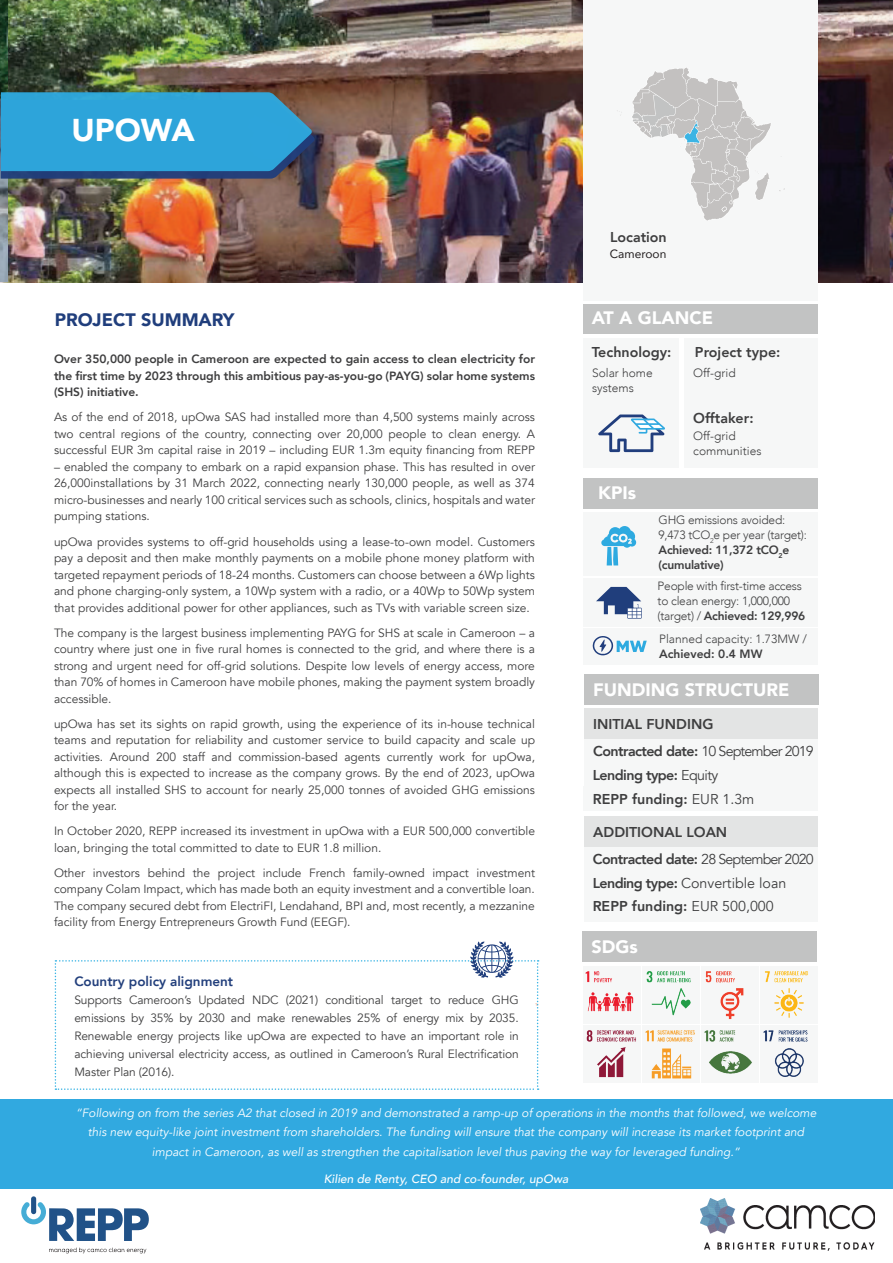
<style>
.page{position:relative;width:893px;height:1263px;background:#fff}
.page>*{position:absolute;margin:0;border:0;box-sizing:border-box;transform-origin:0 0}
.t1{font:900 31.5px "Avenir";color:#fff}
.t2{font:900 18px "Avenir";color:#fff}
.t3{font:900 18px "Avenir";color:#203e7c}
.t4{font:14.25px/23.4px "Avenir";color:#3e3e3f}
.t5{font:800 14.25px "Avenir";color:#3e3e3f}
.t6{font:800 14.25px/24px "Avenir";letter-spacing:-.04em;color:#3e3e3f}
.t7{font:800 13.5px "Avenir";color:#223f7c}
.t8{font:12px/16.5px "Avenir";color:#3e3e3f;text-align:justify}
.t9{font:italic 12px/19.5px "Avenir";color:#fff;text-align:center}
.t10{font:800 12px/16.5px "Avenir";color:#3e3e3f;text-align:justify}
.t11{font:300 12px/15px "Avenir";letter-spacing:-.02em;color:#3e3e3f}
.t12{font:300 12px/15px "Avenir";color:#3e3e3f}
.t13{font:italic 500 12px "Avenir";color:#fff}
.t14{font:12px "Avenir";color:#231f20}
.s1{font-weight:800}
.s2{font-weight:400}
</style>
<div class="page">
<img style="left:0;top:0;width:893px;height:283px">
<img style="left:0;top:0;width:8px;height:281px">
<hr style="left:0;top:1092px;width:1px;height:88px;background:#31a9e0">
<div style="left:583px;top:0;width:235px;height:300px;background:#f6f7f7"></div>
<div style="left:0;top:1099px;width:893px;height:89px;background:#31a9e0"></div>
<div style="left:684px;top:338px;width:134px;height:67px;background:#f6f7f7"></div>
<div style="left:684px;top:401px;width:134px;height:67px;background:#f6f7f7"></div>
<div style="left:584px;top:338px;width:95px;height:130px;background:#f6f7f7"></div>
<div style="left:583px;top:578px;width:235px;height:48px;background:#f6f7f7"></div>
<div style="left:583px;top:629px;width:235px;height:36px;background:#f6f7f7"></div>
<div style="left:583px;top:513px;width:235px;height:63px;background:#f6f7f7"></div>
<div style="left:583px;top:478px;width:235px;height:30px;background:#c2c3c3"></div>
<svg style="left:593px;top:636px;width:54px;height:19px"></svg>
<svg style="left:601px;top:526px;width:35px;height:39px"></svg>
<svg style="left:596px;top:587px;width:46px;height:32px"></svg>
<div style="left:583px;top:304px;width:235px;height:29px;background:#c2c3c3"></div>
<svg style="left:55px;top:941px;width:484px;height:149px"></svg>
<div style="left:31px;top:1196px;width:5px;height:18px;background:#215288;border-radius:3px"></div>
<svg style="left:49px;top:1248px;width:97px;height:5px"></svg>
<svg style="left:21px;top:1202px;width:128px;height:39px"></svg>
<img style="left:700px;top:1198px;width:175px;height:52px">
<div style="left:584px;top:674px;width:235px;height:31px;background:#c2c3c3"></div>
<div style="left:584px;top:738px;width:234px;height:25px;background:#f6f7f7"></div>
<div style="left:584px;top:762px;width:233px;height:25px;background:#f6f7f7"></div>
<div style="left:584px;top:786px;width:234px;height:24px;background:#f6f7f7"></div>
<div style="left:584px;top:709px;width:234px;height:30px;background:#e3e4e4"></div>
<div style="left:584px;top:846px;width:234px;height:25px;background:#f6f7f7"></div>
<div style="left:584px;top:870px;width:234px;height:52px;background:#f6f7f7"></div>
<div style="left:584px;top:816px;width:234px;height:30px;background:#e3e4e4"></div>
<img style="left:0;top:67px;width:843px;height:154px">
<div style="left:582px;top:931px;width:235px;height:31px;background:#c2c3c3"></div>
<img style="left:645px;top:1030px;width:50px;height:49px">
<img style="left:586px;top:1030px;width:51px;height:48px">
<img style="left:704px;top:1030px;width:49px;height:44px">
<img style="left:764px;top:971px;width:45px;height:47px">
<svg style="left:763px;top:1030px;width:45px;height:48px;fill:#f6f7f7"></svg>
<img style="left:585px;top:971px;width:49px;height:41px">
<svg style="left:705px;top:971px;width:39px;height:49px;fill:#f6f7f7"></svg>
<img style="left:646px;top:970px;width:45px;height:46px">
<svg style="left:598px;top:414px;width:67px;height:38px"></svg>
<h1 class="t1" style="left:72px;top:103px;width:125px">UPOWA</h1>
<h2 class="t3" style="left:55px;top:305px;width:181px">PROJECT SUMMARY</h2>
<p class="t10" style="left:54px;top:351px;width:482px">Over 350,000 people in Cameroon are expected to gain access to clean electricity for the first time by 2023 through this ambitious pay-as-you-go (PAYG) solar home systems (SHS) initiative.</p>
<p class="t8" style="left:54px;top:409px;width:482px">As of the end of 2018, upOwa SAS had installed more than 4,500 systems mainly across two central regions of the country, connecting over 20,000 people to clean energy. A successful EUR 3m capital raise in 2019 – including EUR 1.3m equity financing from REPP</p>
<p class="t8" style="left:54px;top:459px;width:483px">– enabled the company to embark on a rapid expansion phase. This has resulted in over 26,000installations by 31 March 2022, connecting nearly 130,000 people, as well as 374 micro-businesses and nearly 100 critical services such as schools, clinics, hospitals and water pumping stations.</p>
<p class="t8" style="left:54px;top:533px;width:482px">upOwa provides systems to off-grid households using a lease-to-own model. Customers pay a deposit and then make monthly payments on a mobile phone money platform with targeted repayment periods of 18-24 months. Customers can choose between a 6Wp lights and phone charging-only system, a 10Wp system with a radio, or a 40Wp to 50Wp system that provides additional power for other appliances, such as TVs with variable screen size.</p>
<p class="t8" style="left:54px;top:624px;width:482px">The company is the largest business implementing PAYG for SHS at scale in Cameroon – a country where just one in five rural homes is connected to the grid, and where there is a strong and urgent need for off-grid solutions. Despite low levels of energy access, more than 70% of homes in Cameroon have mobile phones, making the payment system broadly accessible.</p>
<p class="t8" style="left:54px;top:715px;width:482px">upOwa has set its sights on rapid growth, using the experience of its in-house technical teams and reputation for reliability and customer service to build capacity and scale up activities. Around 200 staff and commission-based agents currently work for upOwa, although this is expected to increase as the company grows. By the end of 2023, upOwa expects all installed SHS to account for nearly 25,000 tonnes of avoided GHG emissions for the year.</p>
<p class="t8" style="left:54px;top:823px;width:482px">In October 2020, REPP increased its investment in upOwa with a EUR 500,000 convertible loan, bringing the total committed to date to EUR 1.8 million.</p>
<p class="t8" style="left:54px;top:864px;width:482px">Other investors behind the project include French family-owned impact investment company Colam Impact, which has made both an equity investment and a convertible loan.<br>The company secured debt from ElectriFI, Lendahand, BPI and, most recently, a mezzanine facility from Energy Entrepreneurs Growth Fund (EEGF).</p>
<p class="t7" style="left:74px;top:971px;width:160px">Country policy alignment</p>
<p class="t8" style="left:74px;top:991px;width:446px;line-height:18px">Supports Cameroon’s Updated NDC (2021) conditional target to reduce GHG emissions by 35% by 2030 and make renewables 25% of energy mix by 2035.<br>Renewable energy projects like upOwa are expected to have an important role in achieving universal electricity access, as outlined in Cameroon’s Rural Electrification Master Plan (2016).</p>
<p class="t5" style="left:610px;top:226px;width:58px">Location</p>
<p class="t14" style="left:610px;top:244px;width:58px">Cameroon</p>
<h2 class="t2" style="left:592px;top:303px;width:123px">AT A GLANCE</h2>
<p class="t5" style="left:592px;top:341px;width:81px">Technology:</p>
<p class="t5" style="left:695px;top:341px;width:87px">Project type:</p>
<p class="t12" style="left:592px;top:365px;width:62px">Solar home systems</p>
<h2 class="t2" style="left:598px;top:478px;width:39px">KPIs</h2>
<p class="t11" style="left:693px;top:365px;width:44px">Off-grid</p>
<p class="t5" style="left:693px;top:407px;width:62px">Offtaker:</p>
<p class="t12" style="left:693px;top:428px;width:70px">Off-grid communities</p>
<p class="t11" style="left:659px;top:513px;width:150px">GHG emissions avoided:<br>9,473 tCO<sub>2</sub>e per year (target):<br><span class="s1">Achieved: 11,372 tCO</span><sub>2</sub><span class="s1">e (cumulative)</span></p>
<p class="t11" style="left:658px;top:578px;width:149px">People with first-time access to clean energy: 1,000,000 (target) / <span class="s1">Achieved: 129,996</span></p>
<p class="t12" style="left:659px;top:632px;width:149px">Planned capacity: 1.73MW /</p>
<p class="t10" style="left:659px;top:646px;width:105px">Achieved: 0.4 MW</p>
<h2 class="t2" style="left:593px;top:674px;width:198px">FUNDING STRUCTURE</h2>
<p class="t5" style="left:593px;top:713px;width:122px">INITIAL FUNDING</p>
<p class="t6" style="left:593px;top:739px;width:223px">Contracted date: <span class="s2">10 September 2019<br></span>Lending type: <span class="s2">Equity<br></span>REPP funding: <span class="s2">EUR 1.3m</span></p>
<p class="t5" style="left:593px;top:820px;width:136px">ADDITIONAL LOAN</p>
<p class="t4" style="left:593px;top:847px;width:223px"><span class="s1">Contracted date:</span> 28 September 2020<br><span class="s1">Lending type:</span> Convertible loan<br><span class="s1">REPP funding:</span> EUR 500,000</p>
<h2 class="t2" style="left:591px;top:931px;width:48px">SDGs</h2>
<p class="t9" style="left:76px;top:1103px;width:742px">“Following on from the series A2 that closed in 2019 and demonstrated a ramp-up of operations in the months that followed, we welcome this new equity-like joint investment from shareholders. The funding will ensure that the company will increase its market footprint and impact in Cameroon, as well as strengthen the capitalisation level thus paving the way for leveraged funding.”</p>
<p class="t13" style="left:324px;top:1171px;width:246px">Kilien de Renty, CEO and co-founder, upOwa</p>
</div>
